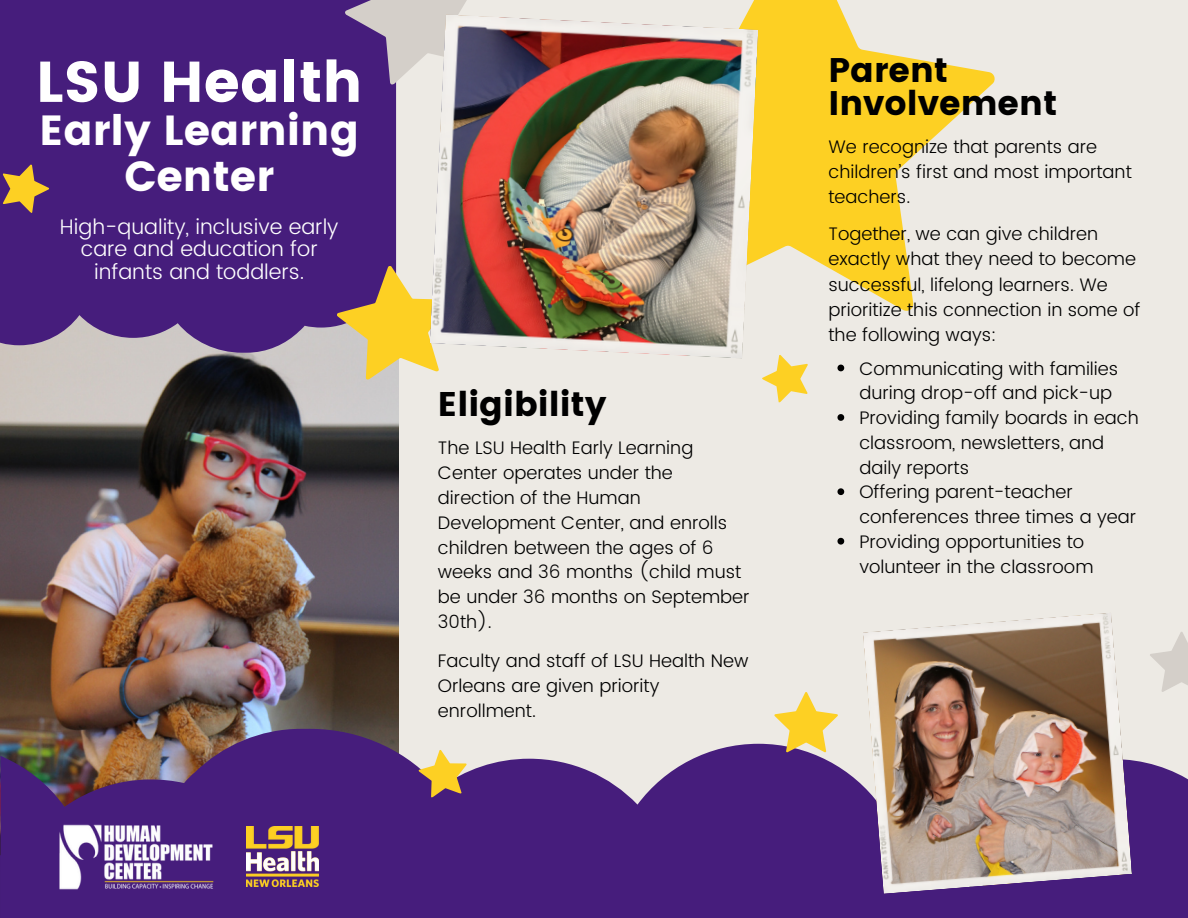
<style>
.page{position:relative;width:1188px;height:918px;background:#edeae4}
.page>*{position:absolute;margin:0;border:0;box-sizing:border-box;transform-origin:0 0}
.t1{font:57.45px "Poppins";color:#fff}
.t2{font:42px/46.2px "Poppins";color:#fff;text-align:center}
.t3{font:34.05px/33.8px "Poppins";color:#000}
.t4{font:300 21px/22.5px "Poppins";color:#fff;text-align:center}
.t5{font:300 18.15px/24.9px "Poppins";color:#000}
</style>
<div class="page">
<img style="left:0;top:353px;width:398px;height:376px">
<svg style="left:0;top:729px;width:1188px;height:189px;background:#5b3782"></svg>
<div style="left:0;top:0;width:396px;height:353px;background:#461d7c"></div>
<svg style="left:332px;top:0;width:135px;height:92px;background:#9681a8"></svg>
<svg style="left:0;top:157px;width:55px;height:59px;background:#80555f"></svg>
<svg style="left:332px;top:259px;width:107px;height:123px;background:#c9ab72"></svg>
<img style="left:55px;top:820px;width:159px;height:74px">
<img style="left:247px;top:827px;width:72px;height:60px">
<img style="left:247px;top:852px;width:72px;height:20px">
<svg style="left:774px;top:692px;width:64px;height:60px"></svg>
<svg style="left:416px;top:747px;width:55px;height:52px"></svg>
<svg style="left:746px;top:0;width:249px;height:311px;fill:#fdd023"></svg>
<svg style="left:1150px;top:632px;width:38px;height:60px"></svg>
<img style="left:863px;top:613px;width:269px;height:281px">
<svg style="left:762px;top:355px;width:46px;height:48px"></svg>
<svg style="left:837px;top:365px;width:7px;height:6px"></svg>
<svg style="left:837px;top:414px;width:7px;height:7px"></svg>
<svg style="left:837px;top:488px;width:7px;height:7px"></svg>
<svg style="left:837px;top:538px;width:7px;height:7px"></svg>
<img style="left:430px;top:14px;width:328px;height:345px">
<h1 class="t1" style="left:36px;top:48px;width:328px">LSU Health</h1>
<h2 class="t2" style="left:40px;top:107px;width:321px">Early Learning<br>Center</h2>
<p class="t4" style="left:60px;top:215px;width:280px">High-quality, inclusive early care and education for infants and toddlers.</p>
<h3 class="t3" style="left:438px;top:387px;width:170px">Eligibility</h3>
<p class="t5" style="left:438px;top:435px;width:313px">The LSU Health Early Learning<br>Center operates under the direction of the Human<br>Development Center, and enrolls children between the ages of 6 weeks and 36 months (child must be under 36 months on September<br>30th).</p>
<p class="t5" style="left:438px;top:648px;width:312px">Faculty and staff of LSU Health New<br>Orleans are given priority enrollment.</p>
<h3 class="t3" style="left:828px;top:53px;width:230px">Parent<br>Involvement</h3>
<p class="t5" style="left:828px;top:134px;width:305px">We recognize that parents are children’s first and most important teachers.</p>
<p class="t5" style="left:828px;top:221px;width:314px">Together, we can give children exactly what they need to become successful, lifelong learners. We prioritize this connection in some of the following ways:</p>
<p class="t5" style="left:859px;top:356px;width:281px">Communicating with families during drop-off and pick-up<br>Providing family boards in each classroom, newsletters, and daily reports<br>Offering parent-teacher conferences three times a year<br>Providing opportunities to volunteer in the classroom</p>
</div>
